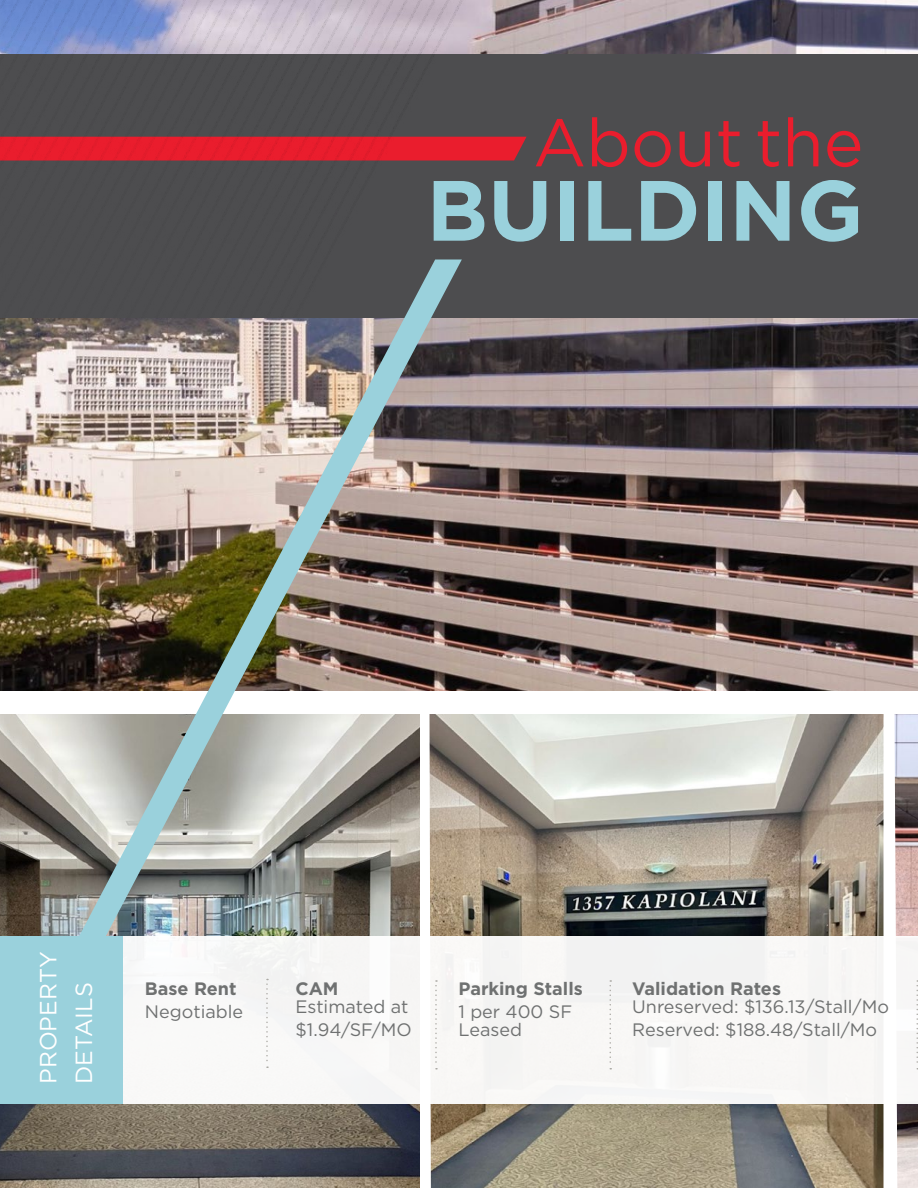
<style>
.page{position:relative;width:918px;height:1188px;background:#fff}
.page>*{position:absolute;margin:0;border:0;box-sizing:border-box;transform-origin:0 0}
.t1{font:700 85.2px "Gotham";color:#9ad1dc}
.t2{font:67.2px "Gotham";color:#ea1d2d}
.t3{font:23.4px/35.8px "Gotham";color:#fff}
.t4{font:18px/22.5px "Gotham";color:#6f7171}
.t5{font:700 18px "Gotham";color:#6f7171}
</style>
<div class="page">
<img style="left:0;top:714px;width:419px;height:474px">
<img style="left:895px;top:714px;width:23px;height:474px">
<img style="left:430px;top:714px;width:454px;height:474px">
<img style="left:0;top:0;width:918px;height:690px">
<div style="left:0;top:54px;width:918px;height:264px;background:#4d4d4f"></div>
<svg style="left:501px;top:137px;width:26px;height:24px"></svg>
<img style="left:0;top:0;width:501px;height:260px">
<img style="left:38px;top:260px;width:424px;height:676px">
<div style="left:122px;top:936px;width:796px;height:168px;background:#f8f7f6"></div>
<svg style="left:266px;top:979px;width:2px;height:89px"></svg>
<svg style="left:435px;top:980px;width:2px;height:90px"></svg>
<svg style="left:609px;top:980px;width:2px;height:90px"></svg>
<svg style="left:916px;top:980px;width:2px;height:90px"></svg>
<div style="left:0;top:936px;width:122px;height:168px;background:#9ad1dc"></div>
<h2 class="t2" style="left:533px;top:100px;width:332px">About the</h2>
<h1 class="t1" style="left:427px;top:154px;width:438px">BUILDING</h1>
<p class="t3" style="left:30px;top:1084px;width:134px;rotate:-90deg">PROPERTY<br>DETAILS</p>
<p class="t5" style="left:145px;top:977px;width:93px">Base Rent</p>
<p class="t4" style="left:145px;top:1000px;width:100px">Negotiable</p>
<p class="t5" style="left:295px;top:977px;width:45px">CAM</p>
<p class="t4" style="left:295px;top:995px;width:118px">Estimated at $1.94/SF/MO</p>
<p class="t5" style="left:459px;top:977px;width:126px">Parking Stalls</p>
<p class="t4" style="left:459px;top:1002px;width:115px;line-height:18px">1 per 400 SF<br>Leased</p>
<p class="t5" style="left:632px;top:977px;width:150px">Validation Rates</p>
<p class="t4" style="left:632px;top:995px;width:258px">Unreserved: $136.13/Stall/Mo<br>Reserved: $188.48/Stall/Mo</p>
</div>
